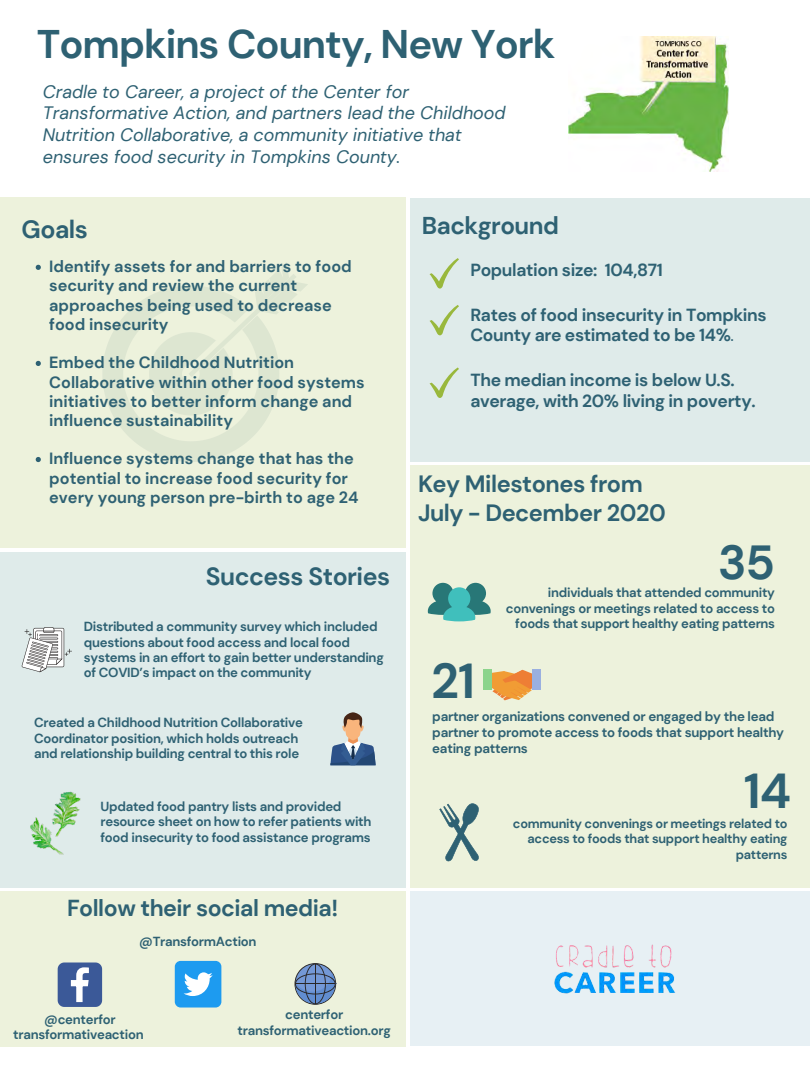
<style>
.page{position:relative;width:810px;height:1080px;background:#fff}
.page>*{position:absolute;margin:0;border:0;box-sizing:border-box;transform-origin:0 0}
.t1{font:700 49px "DM Sans";color:#2e6173}
.t2{font:700 47.75px "DM Sans";color:#2e6173}
.t3{font:700 39.94px "DM Sans";letter-spacing:-.025em;color:#2e6173}
.t4{font:700 24.94px "DM Sans";letter-spacing:-.02em;color:#2e6173}
.t5{font:700 24.81px "DM Sans";letter-spacing:-.02em;color:#2e6173}
.t6{font:700 24.31px "DM Sans";letter-spacing:-.02em;color:#2e6173}
.t7{font:700 23.56px "DM Sans";letter-spacing:-.02em;color:#2e6173}
.t8{font:700 23.06px "DM Sans";letter-spacing:-.02em;color:#2e6173}
.t9{font:italic 18px/21.6px "DM Sans";color:#2e6173}
.t10{font:700 17.5px/20.6px "DM Sans";letter-spacing:-.02em;color:#2e6173}
.t11{font:700 16.25px/19.2px "DM Sans";color:#2e6173}
.t12{font:700 13.31px/15.7px "DM Sans";letter-spacing:-.02em;color:#2e6173}
.t13{font:700 13.12px/15.5px "DM Sans";letter-spacing:-.02em;color:#2e6173}
.t14{font:700 13.06px/15.6px "DM Sans";letter-spacing:-.02em;color:#2e6173;text-align:right}
.t15{font:700 12.75px/15.2px "DM Sans";letter-spacing:-.02em;color:#2e6173;text-align:right}
.s1{font-weight:400}
</style>
<div class="page">
<svg style="left:0;top:198px;width:405px;height:350px;background:#ebf0da"></svg>
<div style="left:410px;top:465px;width:400px;height:423px;background:#edf2dc"></div>
<div style="left:0;top:553px;width:405px;height:335px;background:#dfebea"></div>
<div style="left:410px;top:198px;width:400px;height:264px;background:#dfebea"></div>
<div style="left:0;top:892px;width:405px;height:155px;background:#edf2dc"></div>
<svg style="left:58px;top:963px;width:44px;height:44px;background:#5d76a9"></svg>
<svg style="left:295px;top:963px;width:41px;height:42px"></svg>
<hr style="left:315px;top:964px;width:1px;height:40px;background:#292626">
<hr style="left:295px;top:983px;width:40px;height:1px;background:#292626">
<svg style="left:430px;top:258px;width:29px;height:31px"></svg>
<svg style="left:430px;top:305px;width:29px;height:30px"></svg>
<svg style="left:430px;top:367px;width:29px;height:31px"></svg>
<div style="left:410px;top:892px;width:400px;height:154px;background:#e7f0f4"></div>
<svg style="left:36px;top:265px;width:5px;height:5px"></svg>
<svg style="left:36px;top:361px;width:5px;height:5px"></svg>
<svg style="left:36px;top:457px;width:5px;height:5px"></svg>
<svg style="left:22px;top:627px;width:50px;height:45px"></svg>
<svg style="left:439px;top:803px;width:40px;height:58px"></svg>
<svg style="left:428px;top:583px;width:63px;height:38px"></svg>
<div style="left:532px;top:670px;width:8px;height:20px;background:#9ab0e0"></div>
<div style="left:483px;top:670px;width:8px;height:20px;background:#8cd48c"></div>
<svg style="left:491px;top:670px;width:41px;height:30px"></svg>
<svg style="left:330px;top:712px;width:46px;height:53px"></svg>
<img style="left:31px;top:791px;width:50px;height:63px">
<img style="left:554px;top:944px;width:122px;height:50px">
<div style="left:175px;top:961px;width:46px;height:46px;background:#1d9bf0;border-radius:6px"></div>
<svg style="left:184px;top:972px;width:29px;height:24px"></svg>
<img style="left:568px;top:36px;width:161px;height:136px">
<p class="t3" style="left:37px;top:18px;width:520px">Tompkins County, New York</p>
<p class="t9" style="left:43px;top:81px;width:464px">Cradle to Career, a project of the Center for Transformative Action, and partners lead the Childhood Nutrition Collaborative, a community initiative that ensures food security in Tompkins County.</p>
<p class="t4" style="left:22px;top:213px;width:68px">Goals</p>
<p class="t11" style="left:49px;top:257px;width:304px">Identify assets for and barriers to food security and review the current approaches being used to decrease food insecurity</p>
<p class="t11" style="left:49px;top:353px;width:317px">Embed the Childhood Nutrition Collaborative within other food systems initiatives to better inform change and influence sustainability</p>
<p class="t11" style="left:49px;top:449px;width:311px">Influence systems change that has the potential to increase food security for every young person pre-birth to age 24</p>
<p class="t5" style="left:206px;top:560px;width:186px">Success Stories</p>
<p class="t13" style="left:84px;top:619px;width:301px">Distributed a community survey which included questions about food access and local food systems in an effort to gain better understanding of COVID’s impact on the community</p>
<p class="t13" style="left:34px;top:715px;width:270px">Created a Childhood Nutrition Collaborative<br>Coordinator position, which holds outreach and relationship building central to this role</p>
<p class="t13" style="left:100px;top:798px;width:273px">Updated food pantry lists and provided resource sheet on how to refer patients with food insecurity to food assistance programs</p>
<p class="t8" style="left:67px;top:893px;width:273px">Follow their social media!</p>
<p class="t13" style="left:139px;top:934px;width:119px">@TransformAction</p>
<p class="t13" style="left:44px;top:1011px;width:73px">@centerfor</p>
<p class="t13" style="left:13px;top:1027px;width:132px">transformativeaction</p>
<p class="t13" style="left:285px;top:1007px;width:60px">centerfor</p>
<p class="t13" style="left:238px;top:1023px;width:155px">transformativeaction.org</p>
<p class="t6" style="left:422px;top:210px;width:139px">Background</p>
<p class="t10" style="left:470px;top:259px;width:194px">Population size: 104,871</p>
<p class="t10" style="left:470px;top:304px;width:298px">Rates of food insecurity in Tompkins<br>County are estimated to be 14%<span class="s1">.</span></p>
<p class="t10" style="left:470px;top:370px;width:287px">The median income is below U.S. average, with 20% living in poverty.</p>
<p class="t7" style="left:418px;top:469px;width:226px">Key Milestones from</p>
<p class="t7" style="left:418px;top:497px;width:249px">July - December 2020</p>
<p class="t1" style="left:431px;top:650px;width:45px">21</p>
<p class="t2" style="left:718px;top:532px;width:59px">35</p>
<p class="t14" style="left:506px;top:585px;width:271px">individuals that attended community convenings or meetings related to access to foods that support healthy eating patterns</p>
<p class="t12" style="left:432px;top:709px;width:353px">partner organizations convened or engaged by the lead partner to promote access to foods that support healthy eating patterns</p>
<p class="t1" style="left:744px;top:759px;width:49px">14</p>
<p class="t15" style="left:513px;top:816px;width:276px">community convenings or meetings related to access to foods that support healthy eating patterns</p>
</div>
